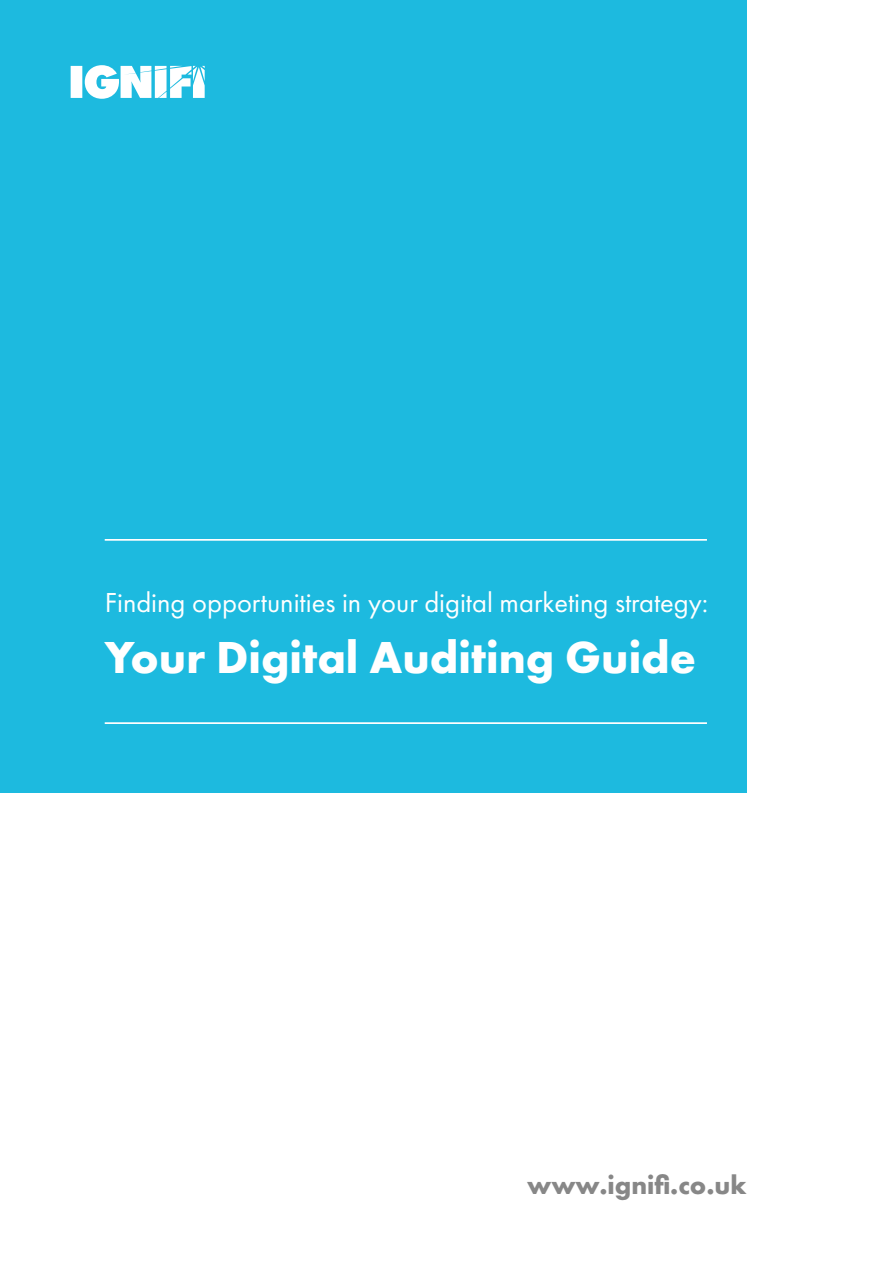
<style>
.page{position:relative;width:893px;height:1263px;background:#fff}
.page>*{position:absolute;margin:0;border:0;box-sizing:border-box;transform-origin:0 0}
.t1{font:700 46.5px "Futura PT";color:#fff}
.t2{font:28.5px "Futura PT";color:#fff}
.t3{font:700 27px "Futura PT";color:#878787}
</style>
<div class="page">
<div style="left:0;top:0;width:747px;height:793px;background:#1dbadf"></div>
<hr style="left:105px;top:539px;width:602px;height:2px;background:#fff">
<hr style="left:105px;top:722px;width:602px;height:2px;background:#fff">
<svg style="left:71px;top:65px;width:134px;height:34px"></svg>
<p class="t2" style="left:105px;top:585px;width:605px">Finding opportunities in your digital marketing strategy:</p>
<h1 class="t1" style="left:105px;top:628px;width:593px">Your Digital Auditing Guide</h1>
<p class="t3" style="left:527px;top:1168px;width:221px">www.ignifi.co.uk</p>
</div>
